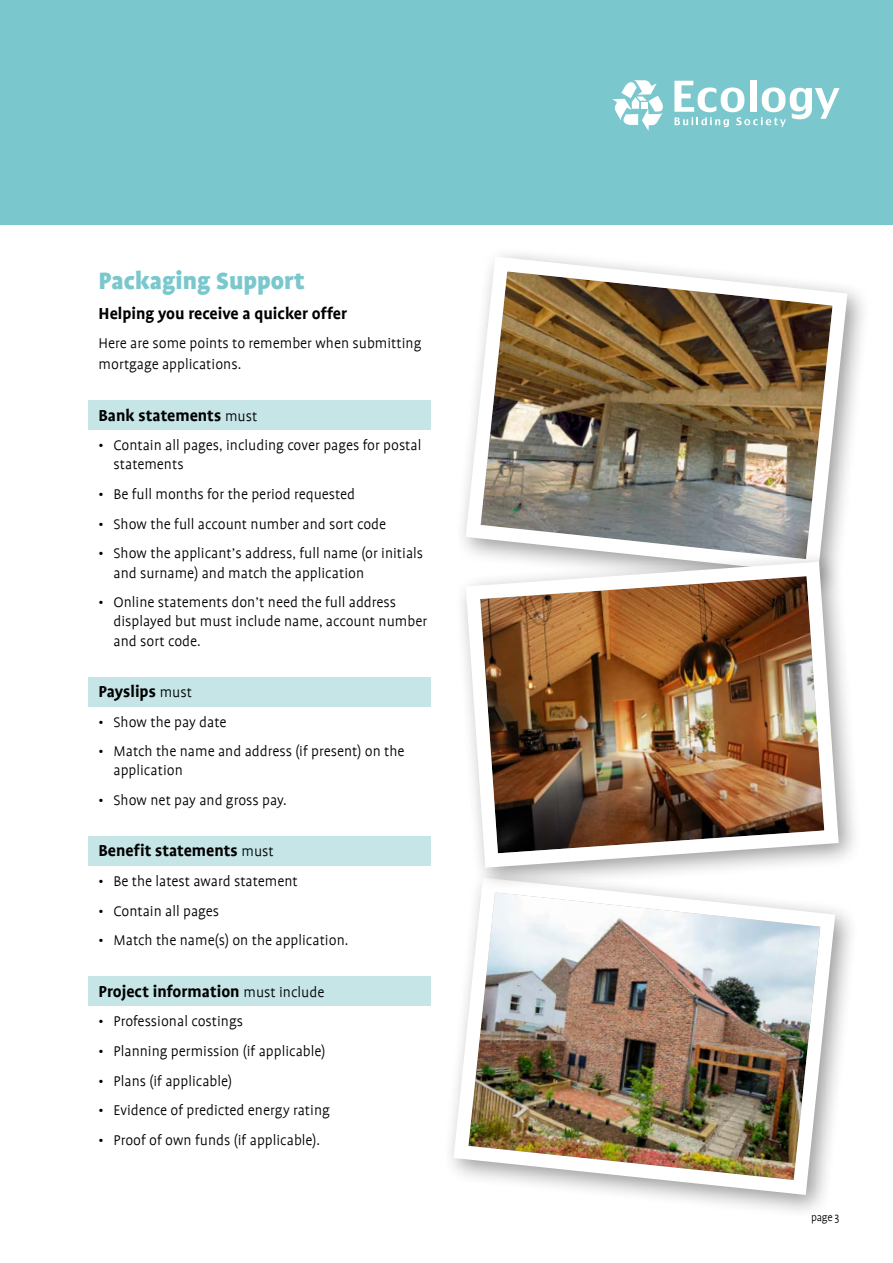
<style>
.page{position:relative;width:893px;height:1263px;background:#fff}
.page>*{position:absolute;margin:0;border:0;box-sizing:border-box;transform-origin:0 0}
.t1{font:900 27px "Profile";color:#7ac8cd}
.t2{font:700 18px "Profile";color:#000}
.t3{font:300 15.9px/19.2px "Profile";color:#000}
.t4{font:300 12px "Profile";color:#000}
.s1{font-weight:300;font-size:15.9px}
</style>
<div class="page">
<div style="left:0;top:0;width:893px;height:225px;background:#7ac8cd"></div>
<svg style="left:674px;top:81px;width:165px;height:46px"></svg>
<svg style="left:612px;top:80px;width:51px;height:51px"></svg>
<div style="left:88px;top:400px;width:342px;height:30px;background:#c5e5e7"></div>
<div style="left:88px;top:677px;width:342px;height:29px;background:#c5e5e7"></div>
<div style="left:88px;top:836px;width:342px;height:30px;background:#c5e5e7"></div>
<div style="left:88px;top:976px;width:342px;height:30px;background:#c5e5e7"></div>
<img style="left:462px;top:254px;width:393px;height:296px">
<div style="left:442px;top:866px;width:417px;height:353px;background:#000;opacity:.4"></div>
<img style="left:446px;top:870px;width:397px;height:332px">
<div style="left:454px;top:550px;width:408px;height:341px;background:#000;opacity:.4"></div>
<img style="left:458px;top:554px;width:388px;height:321px">
<h1 class="t1" style="left:99px;top:266px;width:207px">Packaging Support</h1>
<p class="t2" style="left:99px;top:304px;width:250px">Helping you receive a quicker offer</p>
<p class="t3" style="left:99px;top:333px;width:324px;line-height:21px">Here are some points to remember when submitting mortgage applications.</p>
<p class="t2" style="left:99px;top:405px;width:160px">Bank statements <span class="s1">must</span></p>
<p class="t3" style="left:114px;top:436px;width:309px;text-indent:-15px">• Contain all pages, including cover pages for postal statements</p>
<p class="t3" style="left:99px;top:485px;width:258px">• Be full months for the period requested</p>
<p class="t3" style="left:99px;top:514px;width:289px">• Show the full account number and sort code</p>
<p class="t3" style="left:114px;top:544px;width:311px;text-indent:-15px">• Show the applicant’s address, full name (or initials and surname) and match the application</p>
<p class="t3" style="left:114px;top:593px;width:315px;text-indent:-15px">• Online statements don’t need the full address displayed but must include name, account number and sort code.</p>
<p class="t2" style="left:99px;top:682px;width:95px">Payslips <span class="s1">must</span></p>
<p class="t3" style="left:99px;top:712px;width:129px">• Show the pay date</p>
<p class="t3" style="left:114px;top:742px;width:293px;text-indent:-15px">• Match the name and address (if present) on the application</p>
<p class="t3" style="left:99px;top:791px;width:190px">• Show net pay and gross pay.</p>
<p class="t2" style="left:99px;top:841px;width:177px">Benefit statements <span class="s1">must</span></p>
<p class="t3" style="left:99px;top:872px;width:201px">• Be the latest award statement</p>
<p class="t3" style="left:99px;top:901px;width:122px">• Contain all pages</p>
<p class="t3" style="left:99px;top:931px;width:251px">• Match the name(s) on the application.</p>
<p class="t2" style="left:99px;top:981px;width:227px">Project information <span class="s1">must include</span></p>
<p class="t3" style="left:99px;top:1012px;width:146px">• Professional costings</p>
<p class="t3" style="left:99px;top:1042px;width:228px">• Planning permission (if applicable)</p>
<p class="t3" style="left:99px;top:1071px;width:135px">• Plans (if applicable)</p>
<p class="t3" style="left:99px;top:1101px;width:233px">• Evidence of predicted energy rating</p>
<p class="t3" style="left:99px;top:1131px;width:223px">• Proof of own funds (if applicable).</p>
<p class="t4" style="left:811px;top:1211px;width:30px">page 3</p>
</div>
